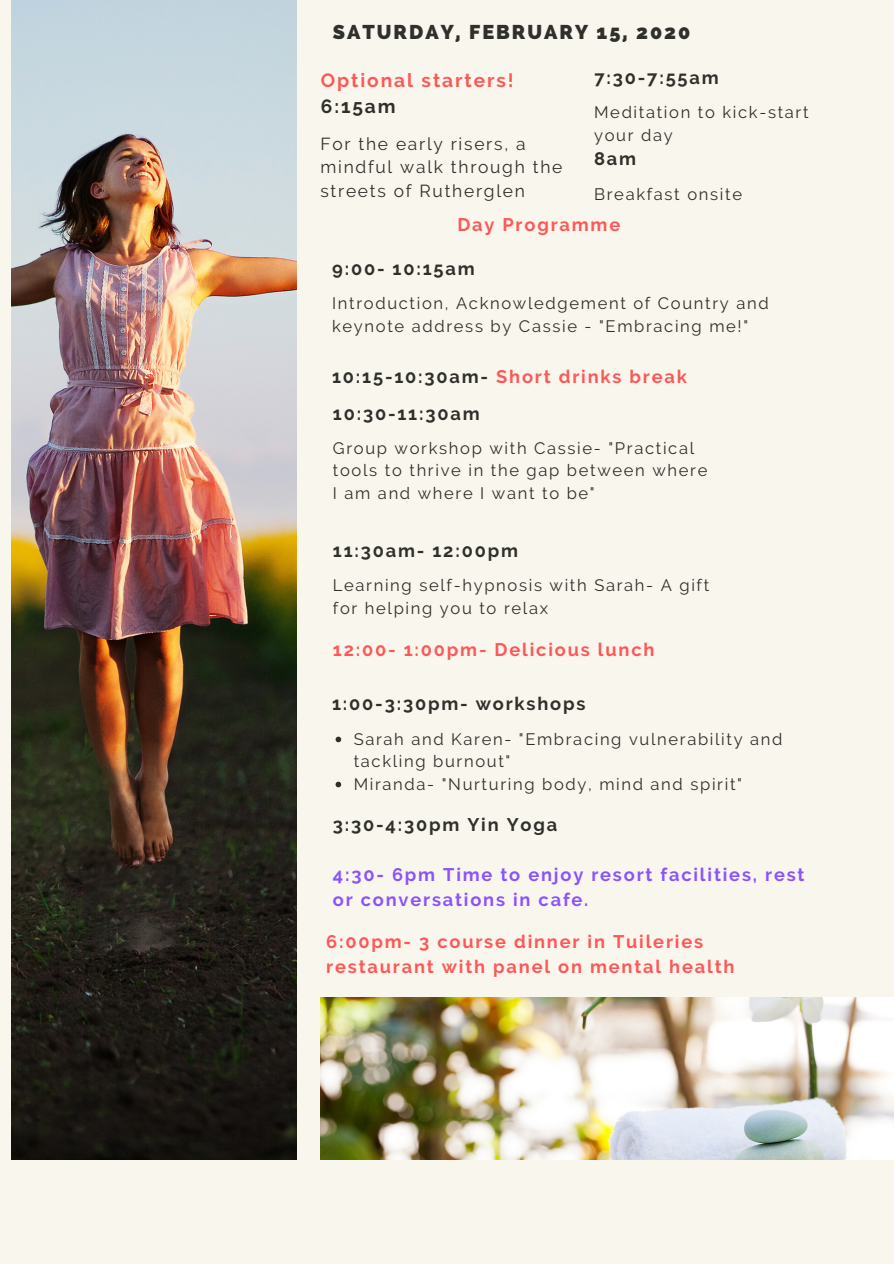
<style>
.page{position:relative;width:894px;height:1264px;background:#fff}
.page>*{position:absolute;margin:0;border:0;box-sizing:border-box;transform-origin:0 0}
.t1{font:800 19.8px "Raleway";letter-spacing:.1em;color:#2f2f2c}
.t2{font:700 19.05px "Raleway";letter-spacing:.1em;color:#ff5757}
.t3{font:700 19.05px "Raleway";color:#2f2f2c}
.t4{font:700 18.15px/24.8px "Raleway";letter-spacing:.1em;color:#ff5757}
.t5{font:700 18.15px "Raleway";letter-spacing:.1em;color:#2f2f2c}
.t6{font:700 18.15px/24.8px "Raleway";letter-spacing:.1em;color:#8c52ff}
.t7{font:17.4px/23.7px "Raleway";letter-spacing:.1em;color:#2f2f2c}
.t8{font:16.5px/22.5px "Raleway";letter-spacing:.1em;color:#2f2f2c}
.s1{color:#2f2f2c}
</style>
<div class="page">
<div style="left:0;top:0;width:893px;height:1263px;background:#f9f7ed"></div>
<img style="left:11px;top:0;width:285px;height:1159px">
<img style="left:320px;top:997px;width:573px;height:162px">
<svg style="left:335px;top:736px;width:6px;height:6px"></svg>
<svg style="left:335px;top:781px;width:6px;height:6px"></svg>
<p class="t1" style="left:333px;top:21px;width:359px">SATURDAY, FEBRUARY 15, 2020</p>
<p class="t2" style="left:321px;top:69px;width:194px">Optional starters!</p>
<p class="t3" style="left:321px;top:95px;width:76px">6:15am</p>
<p class="t7" style="left:320px;top:132px;width:243px">For the early risers, a mindful walk through the streets of Rutherglen</p>
<p class="t5" style="left:594px;top:67px;width:126px">7:30-7:55am</p>
<p class="t8" style="left:594px;top:101px;width:216px">Meditation to kick-start your day</p>
<p class="t5" style="left:594px;top:148px;width:44px">8am</p>
<p class="t8" style="left:594px;top:182px;width:149px">Breakfast onsite</p>
<p class="t4" style="left:457px;top:212px;width:164px">Day Programme</p>
<p class="t5" style="left:332px;top:258px;width:144px">9:00- 10:15am</p>
<p class="t8" style="left:332px;top:292px;width:438px">Introduction, Acknowledgement of Country and keynote address by Cassie - "Embracing me!"</p>
<p class="t4" style="left:332px;top:364px;width:356px"><span class="s1">10:15-10:30am-</span> Short drinks break</p>
<p class="t5" style="left:333px;top:402px;width:148px">10:30-11:30am</p>
<p class="t8" style="left:333px;top:437px;width:376px">Group workshop with Cassie- "Practical tools to thrive in the gap between where<br>I am and where I want to be"</p>
<p class="t5" style="left:333px;top:540px;width:187px">11:30am- 12:00pm</p>
<p class="t8" style="left:333px;top:574px;width:378px">Learning self-hypnosis with Sarah- A gift for helping you to relax</p>
<p class="t4" style="left:333px;top:637px;width:323px">12:00- 1:00pm- Delicious lunch</p>
<p class="t5" style="left:332px;top:693px;width:255px">1:00-3:30pm- workshops</p>
<p class="t8" style="left:353px;top:727px;width:430px">Sarah and Karen- "Embracing vulnerability and tackling burnout"<br>Miranda- "Nurturing body, mind and spirit"</p>
<p class="t5" style="left:333px;top:814px;width:226px">3:30-4:30pm Yin Yoga</p>
<p class="t6" style="left:333px;top:862px;width:473px">4:30- 6pm Time to enjoy resort facilities, rest or conversations in cafe.</p>
<p class="t4" style="left:326px;top:929px;width:409px">6:00pm- 3 course dinner in Tuileries restaurant with panel on mental health</p>
</div>
